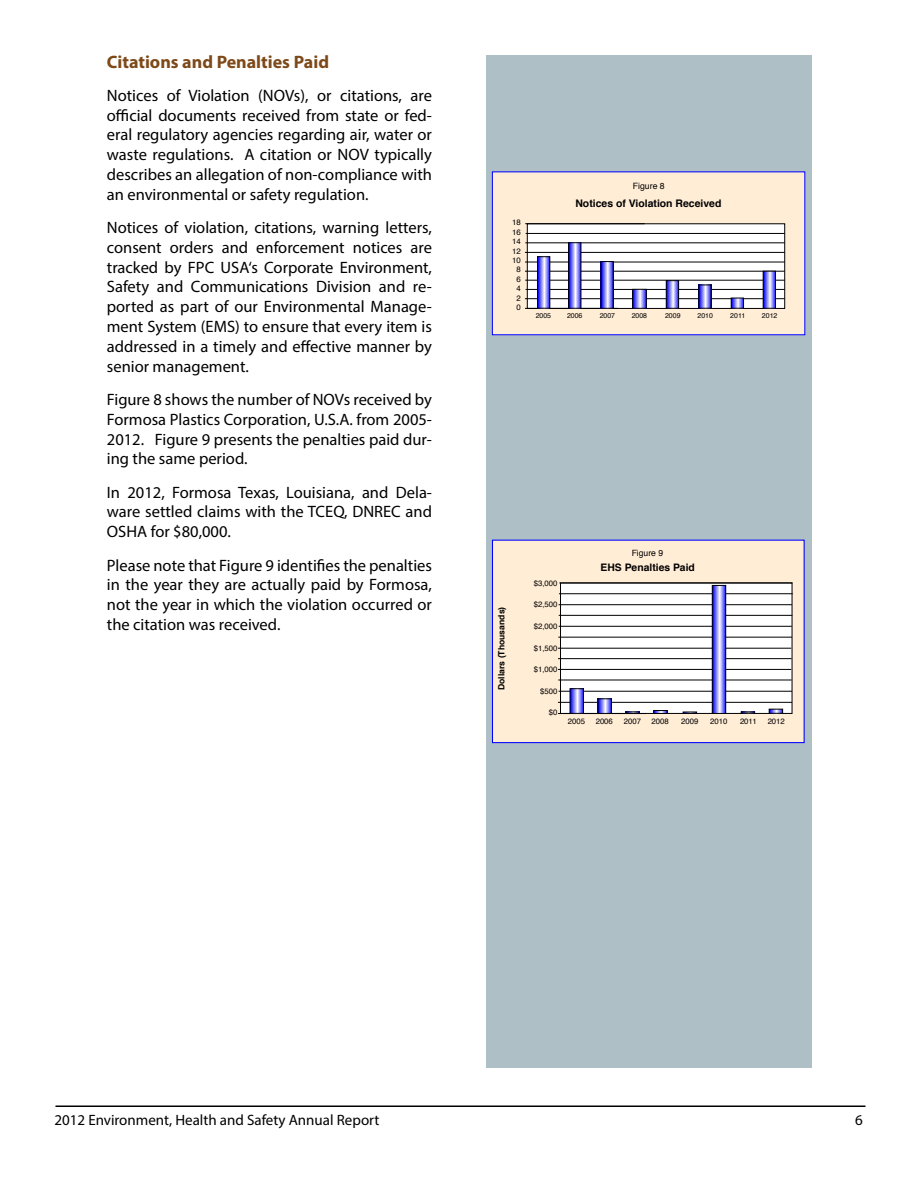
<style>
.page{position:relative;width:918px;height:1188px;background:#fff}
.page>*{position:absolute;margin:0;border:0;box-sizing:border-box;transform-origin:0 0}
.t1{font:700 18px "Myriad Pro";color:#7d4919}
.t2{font:16.5px/19.8px "Myriad Pro";color:#000;text-align:justify}
.t3{font:15px "Myriad Pro";color:#000}
.t4{font:700 10.5px "Helvetica";color:#000}
.t5{font:700 10.35px "Helvetica";color:#000}
.t6{font:8.7px "Helvetica";color:#000}
.t7{font:700 8.55px "Helvetica";color:#000}
.t8{font:8.55px "Helvetica";color:#000}
.t9{font:7.8px/9.4px "Helvetica";color:#000;text-align:center}
.t10{font:6.9px "Helvetica";color:#000}
</style>
<div class="page">
<hr style="left:56px;top:1106px;width:810px;height:1px;background:#000">
<div style="left:486px;top:55px;width:325px;height:1013px;background:#afbfc6"></div>
<div style="left:492px;top:172px;width:313px;height:163px;background:#ffedd6"></div>
<div style="left:527px;top:224px;width:258px;height:84px;background:#fff"></div>
<div style="left:527px;top:224px;width:258px;height:85px;border:1px solid #000"></div>
<hr style="left:525px;top:271px;width:260px;height:1px;background:#000">
<hr style="left:525px;top:262px;width:260px;height:1px;background:#000">
<hr style="left:525px;top:243px;width:260px;height:1px;background:#000">
<hr style="left:526px;top:233px;width:259px;height:1px;background:#000">
<hr style="left:525px;top:252px;width:260px;height:1px;background:#000">
<hr style="left:525px;top:280px;width:260px;height:1px;background:#000">
<hr style="left:526px;top:289px;width:259px;height:1px;background:#000">
<hr style="left:525px;top:298px;width:260px;height:1px;background:#000">
<hr style="left:525px;top:308px;width:92px;height:1px;background:#000">
<hr style="left:525px;top:223px;width:120px;height:1px;background:#000">
<svg style="left:539px;top:258px;width:9px;height:49px"></svg>
<div style="left:537px;top:256px;width:13px;height:53px;border:1px solid #000"></div>
<svg style="left:570px;top:244px;width:9px;height:63px"></svg>
<div style="left:568px;top:242px;width:13px;height:67px;border:1px solid #000"></div>
<svg style="left:603px;top:263px;width:9px;height:44px"></svg>
<svg style="left:634px;top:291px;width:11px;height:16px"></svg>
<div style="left:632px;top:289px;width:15px;height:20px;border:1px solid #000"></div>
<svg style="left:668px;top:282px;width:9px;height:25px"></svg>
<div style="left:666px;top:280px;width:13px;height:29px;border:1px solid #000"></div>
<svg style="left:700px;top:287px;width:9px;height:19px"></svg>
<div style="left:698px;top:285px;width:13px;height:23px;border:1px solid #000"></div>
<svg style="left:733px;top:300px;width:9px;height:6px"></svg>
<div style="left:731px;top:298px;width:13px;height:10px;border:1px solid #000"></div>
<svg style="left:765px;top:273px;width:9px;height:34px"></svg>
<div style="left:763px;top:271px;width:13px;height:38px;border:1px solid #000"></div>
<div style="left:492px;top:540px;width:312px;height:203px;background:#ffedd6"></div>
<div style="left:492px;top:540px;width:313px;height:203px;border:1px solid #00f"></div>
<div style="left:561px;top:583px;width:231px;height:130px;background:#fff"></div>
<div style="left:560px;top:583px;width:232px;height:131px;border:1px solid #000"></div>
<hr style="left:558px;top:669px;width:233px;height:1px;background:#000">
<hr style="left:558px;top:658px;width:234px;height:1px;background:#000">
<hr style="left:558px;top:637px;width:234px;height:1px;background:#000">
<hr style="left:559px;top:626px;width:233px;height:1px;background:#000">
<hr style="left:558px;top:648px;width:233px;height:1px;background:#000">
<hr style="left:558px;top:680px;width:234px;height:1px;background:#000">
<hr style="left:559px;top:691px;width:233px;height:1px;background:#000">
<hr style="left:558px;top:702px;width:234px;height:1px;background:#000">
<hr style="left:558px;top:713px;width:88px;height:1px;background:#000">
<hr style="left:559px;top:615px;width:233px;height:1px;background:#000">
<hr style="left:559px;top:593px;width:234px;height:1px;background:#000">
<hr style="left:559px;top:583px;width:234px;height:1px;background:#000">
<hr style="left:559px;top:604px;width:233px;height:1px;background:#000">
<svg style="left:600px;top:700px;width:10px;height:12px"></svg>
<div style="left:598px;top:698px;width:14px;height:16px;border:1px solid #000"></div>
<svg style="left:572px;top:690px;width:10px;height:22px"></svg>
<div style="left:570px;top:688px;width:14px;height:26px;border:1px solid #000"></div>
<svg style="left:626px;top:712px;width:14px;height:2px"></svg>
<div style="left:653px;top:710px;width:14px;height:4px;border:1px solid #000"></div>
<svg style="left:683px;top:712px;width:14px;height:2px"></svg>
<svg style="left:714px;top:587px;width:10px;height:125px"></svg>
<div style="left:712px;top:585px;width:14px;height:129px;border:1px solid #000"></div>
<svg style="left:741px;top:712px;width:14px;height:2px"></svg>
<div style="left:769px;top:709px;width:14px;height:5px;border:1px solid #000"></div>
<p class="t1" style="left:107px;top:50px;width:224px">Citations and Penalties Paid</p>
<p class="t2" style="left:107px;top:85px;width:327px">Notices of Violation (NOVs), or citations, are official documents received from state or fed&shy;eral regulatory agencies regarding air, water or waste regulations. A citation or NOV typically describes an allegation of non-compliance with an environmental or safety regulation.</p>
<p class="t2" style="left:107px;top:217px;width:327px">Notices of violation, citations, warning letters, consent orders and enforcement notices are tracked by FPC USA‘s Corporate Environment, Safety and Communications Division and re&shy;ported as part of our Environmental Manage&shy;ment System (EMS) to ensure that every item is addressed in a timely and effective manner by senior management.</p>
<p class="t2" style="left:107px;top:389px;width:327px">Figure 8 shows the number of NOVs received by Formosa Plastics Corporation, U.S.A. from 2005- 2012. Figure 9 presents the penalties paid dur&shy;ing the same period.</p>
<p class="t2" style="left:107px;top:482px;width:327px">In 2012, Formosa Texas, Louisiana, and Dela&shy;ware settled claims with the TCEQ, DNREC and OSHA for $80,000.</p>
<p class="t2" style="left:107px;top:555px;width:327px">Please note that Figure 9 identifies the penalties in the year they are actually paid by Formosa, not the year in which the violation occurred or the citation was received.</p>
<p class="t9" style="left:512px;top:218px;width:10px">18<br>16<br>14<br>12<br>10<br>8<br>6<br>4<br>2<br>0</p>
<p class="t6" style="left:633px;top:179px;width:33px">Figure 8</p>
<p class="t4" style="left:575px;top:195px;width:148px">Notices of Violation Received</p>
<p class="t10" style="left:536px;top:311px;width:17px">2005</p>
<p class="t10" style="left:567px;top:311px;width:17px">2006</p>
<p class="t10" style="left:600px;top:311px;width:17px">2007</p>
<p class="t10" style="left:632px;top:311px;width:17px">2008</p>
<p class="t10" style="left:665px;top:311px;width:17px">2009</p>
<p class="t10" style="left:698px;top:311px;width:17px">2010</p>
<p class="t10" style="left:730px;top:311px;width:16px">2011</p>
<p class="t10" style="left:762px;top:311px;width:17px">2012</p>
<p class="t7" style="left:495px;top:690px;width:85px;rotate:-90deg">Dollars (Thousands)</p>
<p class="t9" style="left:534px;top:579px;width:25px">$3,000</p>
<p class="t9" style="left:534px;top:600px;width:25px">$2,500</p>
<p class="t9" style="left:534px;top:622px;width:25px">$2,000</p>
<p class="t9" style="left:534px;top:643px;width:25px">$1,500</p>
<p class="t9" style="left:534px;top:665px;width:25px">$1,000</p>
<p class="t9" style="left:540px;top:686px;width:19px">$500</p>
<p class="t9" style="left:549px;top:708px;width:10px">$0</p>
<p class="t8" style="left:632px;top:546px;width:33px">Figure 9</p>
<p class="t5" style="left:601px;top:559px;width:96px">EHS Penalties Paid</p>
<p class="t9" style="left:568px;top:717px;width:19px">2005</p>
<p class="t9" style="left:596px;top:717px;width:19px">2006</p>
<p class="t9" style="left:624px;top:717px;width:19px">2007</p>
<p class="t9" style="left:652px;top:717px;width:19px">2008</p>
<p class="t9" style="left:681px;top:717px;width:19px">2009</p>
<p class="t9" style="left:710px;top:717px;width:19px">2010</p>
<p class="t9" style="left:740px;top:717px;width:18px">2011</p>
<p class="t9" style="left:768px;top:716px;width:19px">2012</p>
<p class="t3" style="left:54px;top:1111px;width:327px">2012 Environment, Health and Safety Annual Report</p>
<p class="t3" style="left:855px;top:1111px;width:9px">6</p>
</div>
